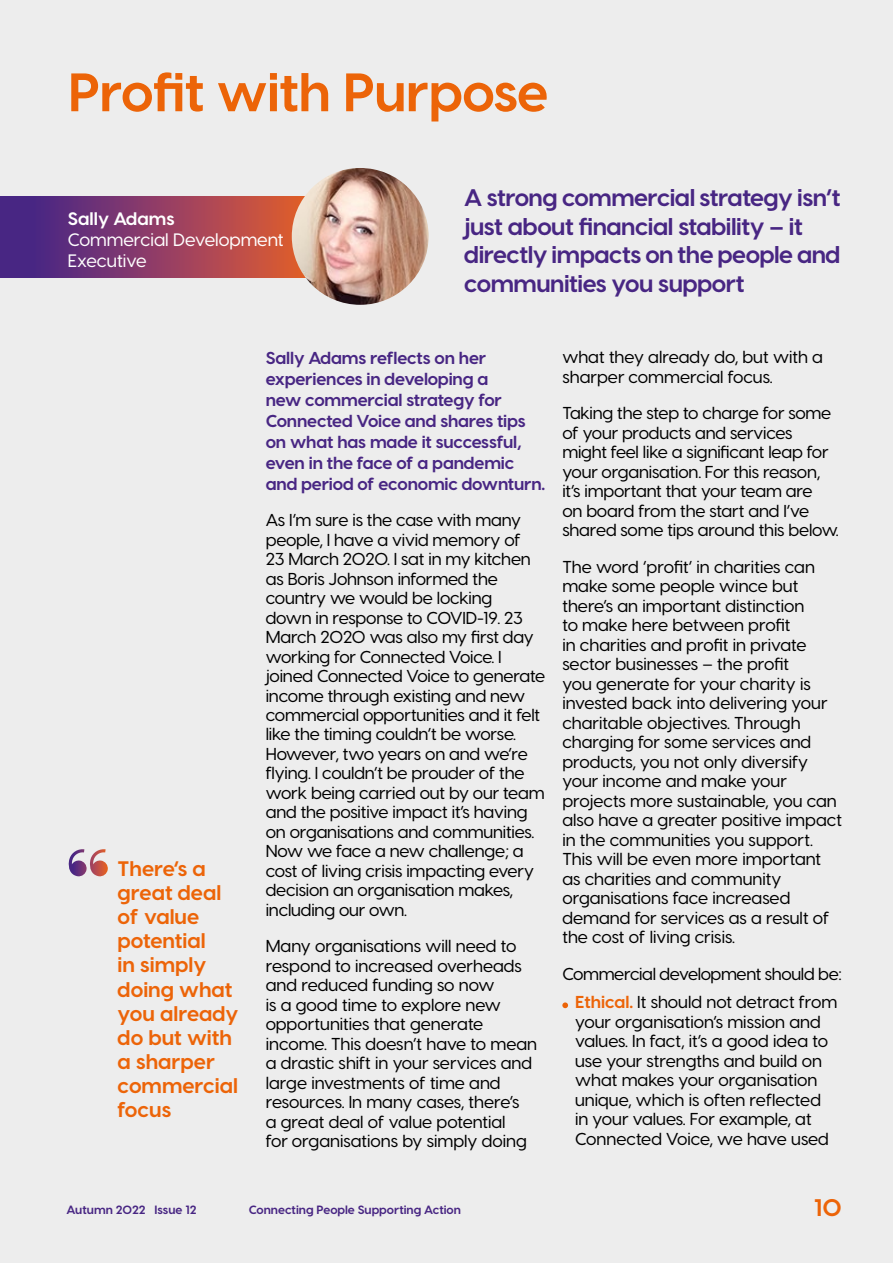
<style>
.page{position:relative;width:893px;height:1263px;background:#ededed}
.page>*{position:absolute;margin:0;border:0;box-sizing:border-box;transform-origin:0 0}
.t1{font:700 54px "Visby CF";letter-spacing:-.01em;color:#ec6408}
.t2{font:700 24px/28.5px "Visby CF";letter-spacing:-.02em;color:#482683}
.t3{font:700 24px "Visby CF";color:#ec6408}
.t4{font:700 21px/24px "Visby CF";color:#ec6408}
.t5{font:500 18px/21px "Visby CF";color:#fff}
.t6{font:700 18px "Visby CF";color:#fff}
.t7{font:500 17.25px/19.5px "Visby CF";letter-spacing:-.01em;color:#000}
.t8{font:700 17.25px/21px "Visby CF";letter-spacing:-.01em;color:#482683}
.t9{font:700 12px "Visby CF";color:#482683}
.s1{font-weight:700;color:#ec6408}
</style>
<div class="page">
<svg style="left:562px;top:1002px;width:6px;height:6px"></svg>
<div style="left:0;top:196px;width:325px;height:81px;background:linear-gradient(to right,#3a1f91,#ed602e)"></div>
<img style="left:292px;top:168px;width:137px;height:137px;border-radius:68px">
<svg style="left:68px;top:849px;width:40px;height:28px"></svg>
<h1 class="t1" style="left:68px;top:58px;width:482px">Profit with Purpose</h1>
<p class="t6" style="left:68px;top:208px;width:108px">Sally Adams</p>
<p class="t5" style="left:68px;top:229px;width:217px">Commercial Development<br>Executive</p>
<h2 class="t2" style="left:464px;top:183px;width:378px">A strong commercial strategy isn’t just about financial stability – it directly impacts on the people and communities you support</h2>
<p class="t4" style="left:118px;top:857px;width:122px">There’s a great deal of value potential<br>in simply doing what you already do but with a sharper commercial focus</p>
<p class="t8" style="left:266px;top:347px;width:281px">Sally Adams reflects on her experiences in developing a<br>new commercial strategy for<br>Connected Voice and shares tips on what has made it successful, even in the face of a pandemic and period of economic downturn.</p>
<p class="t7" style="left:266px;top:510px;width:281px">As I’m sure is the case with many people, I have a vivid memory of<br>23 March 2020. I sat in my kitchen as Boris Johnson informed the country we would be locking<br>down in response to COVID-19. 23<br>March 2020 was also my first day working for Connected Voice. I joined Connected Voice to generate income through existing and new commercial opportunities and it felt like the timing couldn’t be worse.<br>However, two years on and we’re flying. I couldn’t be prouder of the work being carried out by our team and the positive impact it’s having on organisations and communities.<br>Now we face a new challenge; a cost of living crisis impacting every decision an organisation makes, including our own.</p>
<p class="t7" style="left:266px;top:936px;width:273px">Many organisations will need to respond to increased overheads and reduced funding so now<br>is a good time to explore new opportunities that generate income. This doesn’t have to mean a drastic shift in your services and large investments of time and resources. In many cases, there’s<br>a great deal of value potential<br>for organisations by simply doing</p>
<p class="t7" style="left:562px;top:347px;width:262px">what they already do, but with a sharper commercial focus.</p>
<p class="t7" style="left:562px;top:403px;width:278px">Taking the step to charge for some of your products and services might feel like a significant leap for your organisation. For this reason, it’s important that your team are<br>on board from the start and I’ve shared some tips around this below.</p>
<p class="t7" style="left:562px;top:557px;width:281px">The word ‘profit’ in charities can make some people wince but there’s an important distinction<br>to make here between profit<br>in charities and profit in private sector businesses – the profit<br>you generate for your charity is invested back into delivering your charitable objectives. Through charging for some services and products, you not only diversify your income and make your projects more sustainable, you can also have a greater positive impact in the communities you support.<br>This will be even more important as charities and community organisations face increased demand for services as a result of the cost of living crisis.</p>
<p class="t7" style="left:562px;top:959px;width:281px;line-height:28.5px;text-align:center">Commercial development should be:<br><span class="s1">Ethical.</span> It should not detract from</p>
<p class="t7" style="left:575px;top:1012px;width:255px">your organisation’s mission and values. In fact, it’s a good idea to use your strengths and build on what makes your organisation unique, which is often reflected in your values. For example, at<br>Connected Voice, we have used</p>
<p class="t9" style="left:67px;top:1202px;width:132px">Autumn 2022 Issue 12</p>
<p class="t9" style="left:249px;top:1202px;width:214px">Connecting People Supporting Action</p>
<h2 class="t3" style="left:814px;top:1193px;width:30px">10</h2>
</div>
